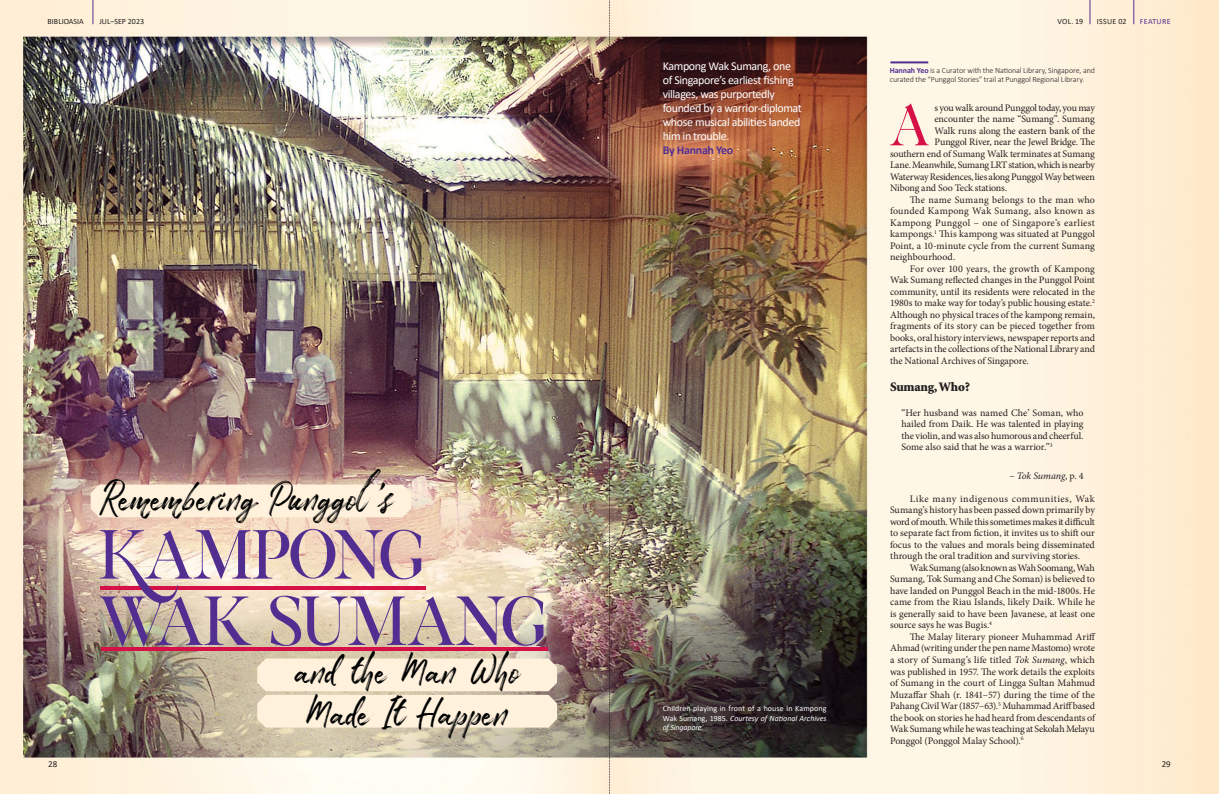
<style>
.page{position:relative;width:1219px;height:794px;background:#fff}
.page>*{position:absolute;margin:0;border:0;box-sizing:border-box;transform-origin:0 0}
.t1{font:66.3px/66.3px "Exodus Demo";letter-spacing:-.05em;color:#522e91}
.t2{font:57.2px "Exodus Demo";color:#d51148;scale:.95 1}
.t3{font:32.1px/42px "Take Easy DEMO";letter-spacing:-.01em;color:#000101;text-align:center}
.t4{font:900 13px "Minion Std";letter-spacing:-.01em;color:#231f20}
.t5{font:12px/14px "Calibri";letter-spacing:-.03em;color:#fff}
.t6{font:700 12px "Calibri";letter-spacing:-.025em;color:#522e91}
.t7{font:10px/11.5px "Minion Pro";letter-spacing:-.01em;color:#231f20;text-align:justify}
.t8{font:10px "Minion Pro";letter-spacing:.02em;color:#231f20}
.t9{font:10px "Minion Pro";letter-spacing:-.03em;color:#231f20}
.t10{font:10px "Minion Pro";letter-spacing:.025em;color:#231f20}
.t11{font:10px "Minion Pro";letter-spacing:.01em;color:#231f20}
.t12{font:italic 10px "Minion Pro";letter-spacing:-.01em;color:#231f20}
.t13{font:9px "Calibri";color:#231f20}
.t14{font:300 8px/9.6px "Calibri";letter-spacing:-.01em;color:#231f20}
.t15{font:8px/9.6px "Calibri";letter-spacing:.015em;color:#fff;text-align:justify}
.t16{font:8px "Calibri";color:#231f20}
.t17{font:8px "Calibri";letter-spacing:.04em;color:#522e91}
.s1{font-style:italic}
.s2{font-weight:700;color:#522e91}
.s3{font-style:normal}
</style>
<div class="page">
<img style="left:0;top:0;width:1219px;height:794px">
<hr style="left:101px;top:586px;width:325px;height:4px;background:#d51148">
<hr style="left:101px;top:647px;width:446px;height:4px;background:#d51148">
<div style="left:91px;top:484px;width:320px;height:33px;background:#fff1dc"></div>
<svg style="left:257px;top:658px;width:300px;height:69px;background:#faecd7"></svg>
<hr style="left:890px;top:61px;width:38px;height:2px;background:#522e91">
<svg style="left:1090px;top:0;width:1px;height:24px"></svg>
<svg style="left:1133px;top:0;width:1px;height:24px"></svg>
<svg style="left:93px;top:0;width:1px;height:24px"></svg>
<svg style="left:609px;top:0;width:1px;height:794px"></svg>
<p class="t16" style="left:48px;top:16px;width:38px">BIBLIOASIA</p>
<p class="t16" style="left:99px;top:16px;width:46px">JUL–SEP 2023</p>
<p class="t16" style="left:1057px;top:16px;width:27px">VOL. 19</p>
<p class="t16" style="left:1097px;top:16px;width:31px">ISSUE 02</p>
<p class="t17" style="left:1140px;top:16px;width:32px">FEATURE</p>
<h3 class="t3" style="left:101px;top:476px;width:293px">Remembering Punggol s</h3>
<h3 class="t3" style="left:380px;top:454px;width:9px">,</h3>
<h1 class="t1" style="left:98px;top:526px;width:451px">KAMPONG<br>WAK SUMANG</h1>
<h3 class="t3" style="left:295px;top:649px;width:226px">and the Man Who<br>Made It Happen</h3>
<p class="t5" style="left:663px;top:59px;width:141px">Kampong Wak Sumang, one of Singapore’s earliest fishing villages, was purportedly founded by a warrior-diplomat whose musical abilities landed him in trouble.</p>
<p class="t6" style="left:663px;top:142px;width:72px">By Hannah Yeo</p>
<p class="t15" style="left:663px;top:703px;width:165px">Children playing in front of a house in Kampong Wak Sumang, 1985. <span class="s1">Courtesy of National Archives of Singapore.</span></p>
<p class="t14" style="left:890px;top:65px;width:207px"><span class="s2">Hannah Yeo</span> is a Curator with the National Library, Singapore, and curated the “Punggol Stories” trail at Punggol Regional Library.</p>
<h2 class="t2" style="left:888px;top:90px;width:46px">A</h2>
<p class="t7" style="left:934px;top:102px;width:162px">s you walk around Punggol today, you may</p>
<p class="t7" style="left:934px;top:113px;width:162px">encounter the name “Sumang”. Sumang</p>
<p class="t7" style="left:934px;top:125px;width:162px">Walk runs along the eastern bank of the</p>
<p class="t7" style="left:934px;top:136px;width:162px">Punggol River, near the Jewel Bridge. The</p>
<p class="t7" style="left:890px;top:148px;width:206px">southern end of Sumang Walk terminates at Sumang</p>
<p class="t7" style="left:890px;top:159px;width:206px">Lane. Meanwhile, Sumang LRT station, which is nearby</p>
<p class="t9" style="left:890px;top:170px;width:206px">Waterway Residences, lies along Punggol Way between</p>
<p class="t7" style="left:890px;top:182px;width:119px">Nibong and Soo Teck stations.</p>
<p class="t8" style="left:910px;top:193px;width:187px">The name Sumang belongs to the man who</p>
<p class="t8" style="left:890px;top:204px;width:206px">founded Kampong Wak Sumang, also known as</p>
<p class="t10" style="left:890px;top:216px;width:206px">Kampong Punggol – one of Singapore’s earliest</p>
<p class="t7" style="left:890px;top:228px;width:206px">kampongs.<sup>1</sup> This kampong was situated at Punggol</p>
<p class="t7" style="left:890px;top:240px;width:206px">Point, a 10-minute cycle from the current Sumang</p>
<p class="t7" style="left:890px;top:251px;width:67px">neighbourhood.</p>
<p class="t11" style="left:910px;top:262px;width:187px">For over 100 years, the growth of Kampong</p>
<p class="t7" style="left:890px;top:274px;width:206px">Wak Sumang reflected changes in the Punggol Point</p>
<p class="t7" style="left:890px;top:286px;width:206px">community, until its residents were relocated in the</p>
<p class="t7" style="left:890px;top:297px;width:206px">1980s to make way for today’s public housing estate.<sup>2</sup></p>
<p class="t7" style="left:890px;top:309px;width:206px">Although no physical traces of the kampong remain,</p>
<p class="t7" style="left:890px;top:320px;width:206px">fragments of its story can be pieced together from</p>
<p class="t7" style="left:890px;top:332px;width:206px">books, oral history interviews, newspaper reports and</p>
<p class="t7" style="left:890px;top:343px;width:206px">artefacts in the collections of the National Library and</p>
<p class="t7" style="left:890px;top:355px;width:140px">the National Archives of Singapore.</p>
<h3 class="t4" style="left:890px;top:380px;width:81px">Sumang, Who?</h3>
<p class="t7" style="left:901px;top:407px;width:184px">“Her husband was named Che’ Soman, who hailed from Daik. He was talented in playing the violin, and was also humorous and cheerful.<br>Some also said that he was a warrior.”<sup>3</sup></p>
<p class="t12" style="left:1009px;top:469px;width:76px"><span class="s3">–</span> Tok Sumang<span class="s3">, p. 4</span></p>
<p class="t7" style="left:890px;top:493px;width:206px;text-indent:20px">Like many indigenous communities, Wak Sumang’s history has been passed down primarily by word of mouth. While this sometimes makes it difficult to separate fact from fiction, it invites us to shift our focus to the values and morals being disseminated through the oral tradition and surviving stories.</p>
<p class="t7" style="left:890px;top:562px;width:206px;text-indent:20px">Wak Sumang (also known as Wah Soomang, Wah Sumang, Tok Sumang and Che Soman) is believed to have landed on Punggol Beach in the mid-1800s. He came from the Riau Islands, likely Daik. While he is generally said to have been Javanese, at least one source says he was Bugis.<sup>4</sup></p>
<p class="t7" style="left:890px;top:631px;width:207px;text-indent:20px">The Malay literary pioneer Muhammad Ariff Ahmad (writing under the pen name Mastomo) wrote a story of Sumang’s life titled <span class="s1">Tok Sumang</span>, which was published in 1957. The work details the exploits of Sumang in the court of Lingga Sultan Mahmud Muzaffar Shah (r. 1841–57) during the time of the Pahang Civil War (1857–63).<sup>5</sup> Muhammad Ariff based the book on stories he had heard from descendants of Wak Sumang while he was teaching at Sekolah Melayu Ponggol (Ponggol Malay School).<sup>6</sup></p>
<p class="t13" style="left:48px;top:757px;width:11px">28</p>
<p class="t13" style="left:1162px;top:757px;width:11px">29</p>
</div>
